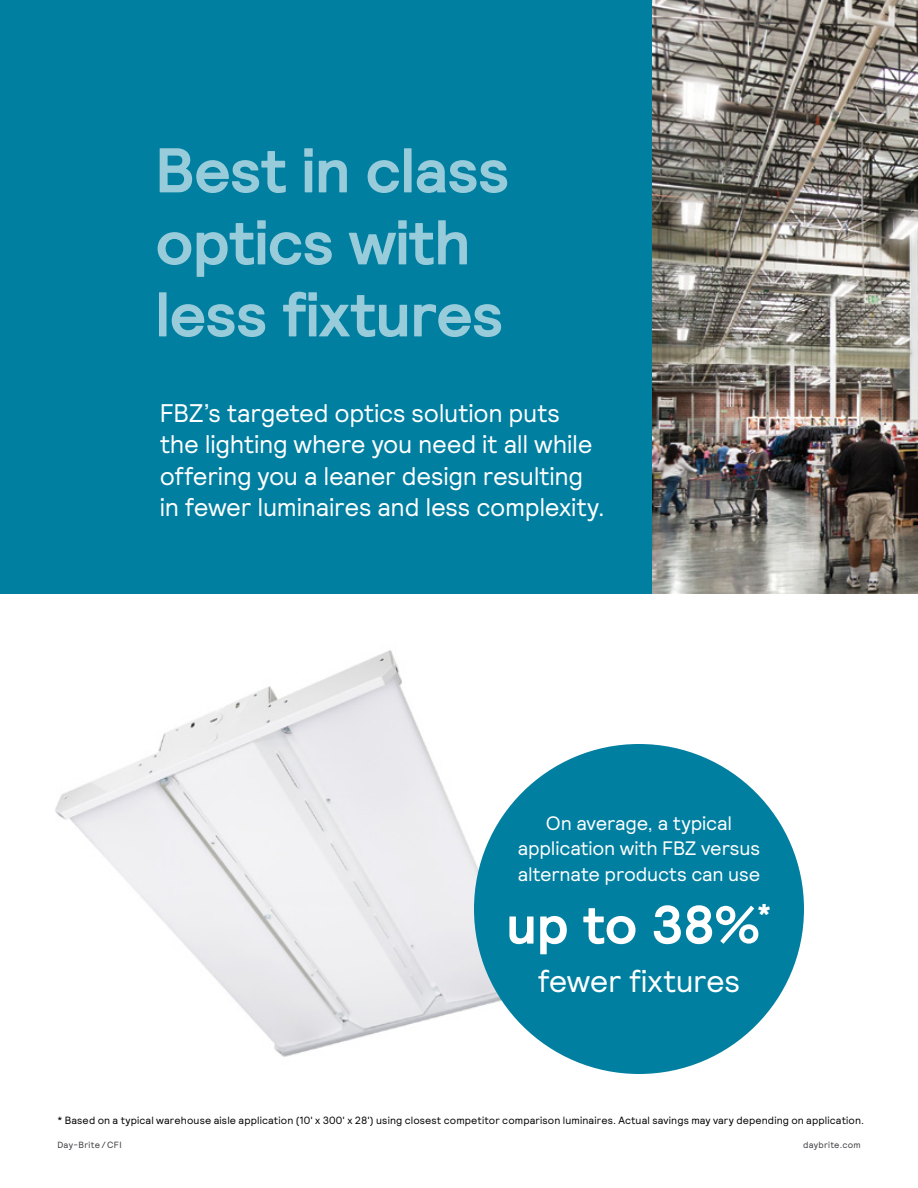
<style>
.page{position:relative;width:918px;height:1188px;background:#fff}
.page>*{position:absolute;margin:0;border:0;box-sizing:border-box;transform-origin:0 0}
.t1{font:700 63px/72px "Signify Relative";letter-spacing:-.015em;color:#99ccda}
.t2{font:700 54px "Signify Relative";color:#fff}
.t3{font:31.5px "Signify Relative";letter-spacing:-.015em;color:#fff}
.t4{font:25.5px/31.5px "Signify Relative";letter-spacing:-.01em;color:#fff}
.t5{font:19.5px/25.5px "Signify Relative";letter-spacing:-.01em;color:#fff;text-align:center}
.t6{font:10.5px "Signify Relative";letter-spacing:.01em;color:#000}
.t7{font:9px "Signify Relative";letter-spacing:.03em;color:#3c3c41}
</style>
<div class="page">
<div style="left:0;top:0;width:681px;height:594px;background:#007fa1"></div>
<img style="left:55px;top:650px;width:528px;height:415px">
<img style="left:653px;top:0;width:265px;height:594px">
<div style="left:474px;top:744px;width:330px;height:330px;background:#007fa1;border-radius:50%"></div>
<h1 class="t1" style="left:155px;top:134px;width:356px">Best in class optics with less fixtures</h1>
<h3 class="t4" style="left:160px;top:396px;width:447px">FBZ’s targeted optics solution puts the lighting where you need it all while offering you a leaner design resulting in fewer luminaires and less complexity.</h3>
<h3 class="t5" style="left:518px;top:809px;width:244px">On average, a typical application with FBZ versus alternate products can use</h3>
<h2 class="t2" style="left:506px;top:889px;width:267px">up to 38%<sup>*</sup></h2>
<h3 class="t3" style="left:538px;top:960px;width:204px">fewer fixtures</h3>
<p class="t6" style="left:57px;top:1114px;width:808px">* Based on a typical warehouse aisle application (10' x 300' x 28') using closest competitor comparison luminaires. Actual savings may vary depending on application.</p>
<p class="t7" style="left:57px;top:1139px;width:66px">Day-Brite/CFI</p>
<p class="t7" style="left:803px;top:1139px;width:59px">daybrite.com</p>
</div>
